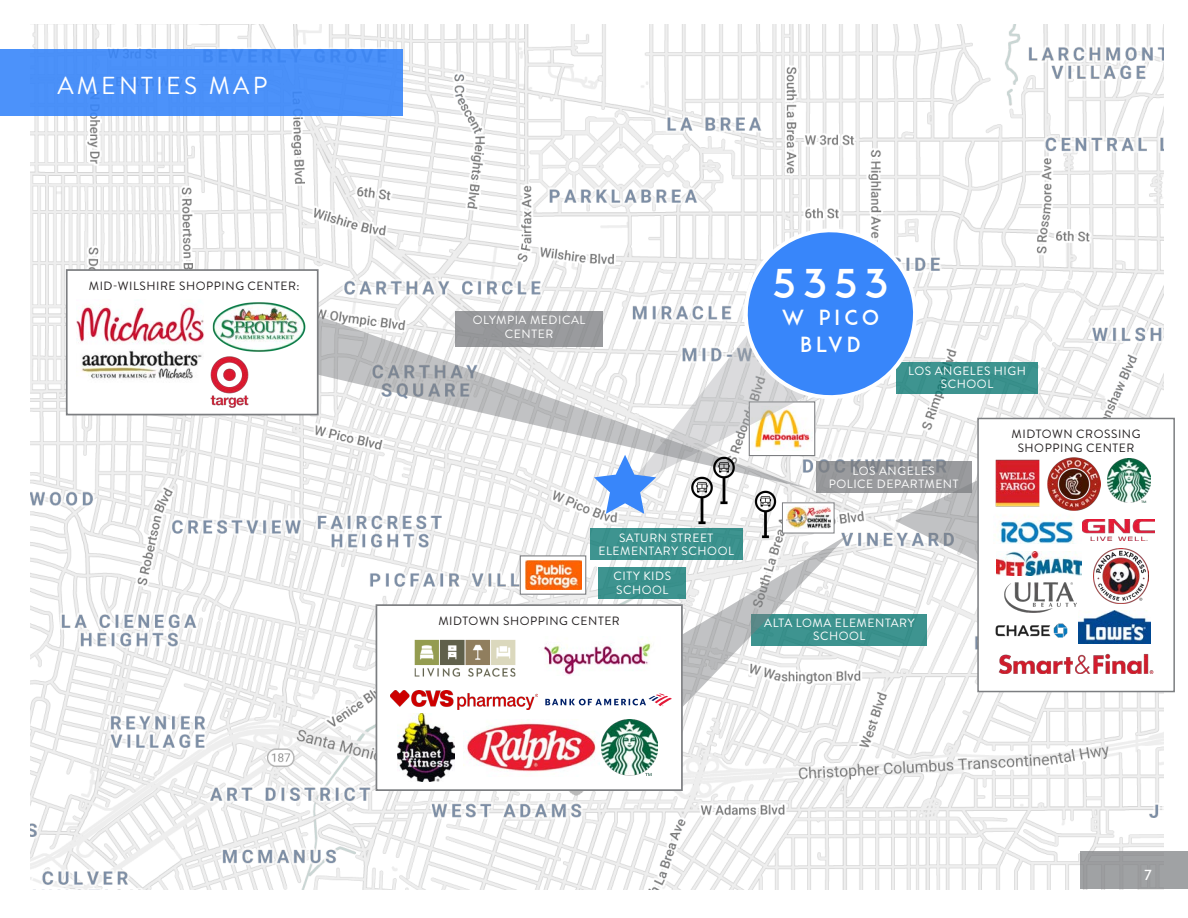
<style>
.page{position:relative;width:1188px;height:918px;background:#fff}
.page>*{position:absolute;margin:0;border:0;box-sizing:border-box;transform-origin:0 0}
.t1{font:39.15px "ADAM.CGPRO";color:#fff}
.t2{font:24.6px "Brandon Grotesque";letter-spacing:.13em;color:#fff}
.t3{font:20.7px "ADAM.CGPRO";letter-spacing:.2em;color:#fff}
.body{font:500 15px "Brandon Grotesque";color:#fff}
.M_M_Body_Text{font:12px/13.5px "Brandon Grotesque";letter-spacing:.045em;color:#fff;text-align:center}
.M_M_Body_Text-2{font:12px "Brandon Grotesque";letter-spacing:.045em;color:#231f20}
</style>
<div class="page">
<img style="left:30px;top:24px;width:1134px;height:866px">
<svg style="left:895px;top:480px;width:82px;height:81px"></svg>
<div style="left:0;top:50px;width:404px;height:66px;background:#4a90f9"></div>
<div style="left:752px;top:614px;width:175px;height:31px;background:#3e9490"></div>
<div style="left:897px;top:362px;width:141px;height:31px;background:#3e9490"></div>
<div style="left:590px;top:529px;width:153px;height:31px;background:#3d948f"></div>
<div style="left:520px;top:556px;width:66px;height:38px;background:linear-gradient(to right,#fff,#fff)"></div>
<img style="left:526px;top:560px;width:55px;height:29px">
<div style="left:520px;top:555px;width:66px;height:40px;border:1px solid #7c7e81"></div>
<div style="left:599px;top:568px;width:87px;height:31px;background:#3a908c"></div>
<svg style="left:626px;top:237px;width:206px;height:252px"></svg>
<svg style="left:739px;top:224px;width:183px;height:180px"></svg>
<svg style="left:594px;top:489px;width:62px;height:25px"></svg>
<div style="left:977px;top:418px;width:198px;height:274px;background:#fff;border:2px solid #7c7e81"></div>
<img style="left:998px;top:654px;width:155px;height:20px">
<img style="left:1047px;top:457px;width:54px;height:54px">
<img style="left:1094px;top:549px;width:54px;height:55px">
<img style="left:995px;top:612px;width:73px;height:26px">
<img style="left:1078px;top:610px;width:72px;height:33px">
<img style="left:1004px;top:583px;width:73px;height:29px">
<img style="left:997px;top:551px;width:84px;height:24px">
<svg style="left:683px;top:534px;width:166px;height:173px"></svg>
<div style="left:376px;top:604px;width:307px;height:187px;background:#fff;border:2px solid #7c7e81"></div>
<img style="left:463px;top:722px;width:137px;height:50px">
<img style="left:390px;top:690px;width:148px;height:19px">
<svg style="left:545px;top:694px;width:127px;height:12px"></svg>
<img style="left:602px;top:720px;width:55px;height:56px">
<img style="left:397px;top:714px;width:57px;height:68px">
<img style="left:544px;top:639px;width:108px;height:36px">
<img style="left:414px;top:639px;width:102px;height:38px">
<svg style="left:267px;top:298px;width:542px;height:191px"></svg>
<div style="left:66px;top:269px;width:253px;height:146px;background:#fff;border:2px solid #7c7e81"></div>
<img style="left:81px;top:350px;width:121px;height:30px">
<img style="left:77px;top:306px;width:127px;height:38px">
<img style="left:210px;top:356px;width:39px;height:52px">
<img style="left:213px;top:302px;width:93px;height:50px">
<svg style="left:816px;top:462px;width:155px;height:31px;background:#949699"></svg>
<div style="left:782px;top:503px;width:52px;height:30px;background:#fff"></div>
<img style="left:793px;top:506px;width:37px;height:22px">
<div style="left:782px;top:502px;width:53px;height:31px;border:1px solid #7c7e81"></div>
<img style="left:995px;top:459px;width:44px;height:47px">
<img style="left:1082px;top:519px;width:73px;height:22px">
<img style="left:997px;top:515px;width:78px;height:29px">
<img style="left:1107px;top:459px;width:43px;height:43px">
<img style="left:738px;top:486px;width:55px;height:55px">
<img style="left:675px;top:472px;width:55px;height:55px">
<img style="left:697px;top:452px;width:55px;height:55px">
<div style="left:1080px;top:851px;width:108px;height:38px;background:#a0a2a4"></div>
<p class="t2" style="left:57px;top:68px;width:211px">AMENTIES MAP</p>
<p class="M_M_Body_Text-2" style="left:89px;top:277px;width:212px">MID-WILSHIRE SHOPPING CENTER:</p>
<p class="M_M_Body_Text" style="left:473px;top:314px;width:114px">OLYMPIA MEDICAL</p>
<p class="M_M_Body_Text" style="left:505px;top:327px;width:50px">CENTER</p>
<p class="M_M_Body_Text" style="left:598px;top:531px;width:137px">SATURN STREET<br>ELEMENTARY SCHOOL</p>
<p class="M_M_Body_Text" style="left:613px;top:570px;width:59px">CITY KIDS</p>
<p class="M_M_Body_Text" style="left:616px;top:583px;width:54px">SCHOOL</p>
<p class="M_M_Body_Text-2" style="left:438px;top:613px;width:183px">MIDTOWN SHOPPING CENTER</p>
<p class="t1" style="left:772px;top:260px;width:118px">5353</p>
<p class="t3" style="left:781px;top:305px;width:100px">W Pico</p>
<p class="t3" style="left:800px;top:331px;width:62px">BLVD</p>
<p class="M_M_Body_Text" style="left:908px;top:364px;width:119px">LOS ANGELES HIGH<br>SCHOOL</p>
<p class="M_M_Body_Text-2" style="left:1012px;top:426px;width:131px">MIDTOWN CROSSING</p>
<p class="M_M_Body_Text-2" style="left:1018px;top:439px;width:118px">SHOPPING CENTER</p>
<p class="M_M_Body_Text" style="left:853px;top:464px;width:84px">LOS ANGELES</p>
<p class="M_M_Body_Text" style="left:829px;top:477px;width:131px">POLICE DEPARTMENT</p>
<p class="M_M_Body_Text" style="left:764px;top:616px;width:152px">ALTA LOMA ELEMENTARY<br>SCHOOL</p>
<p class="body" style="left:1144px;top:864px;width:9px">7</p>
</div>
